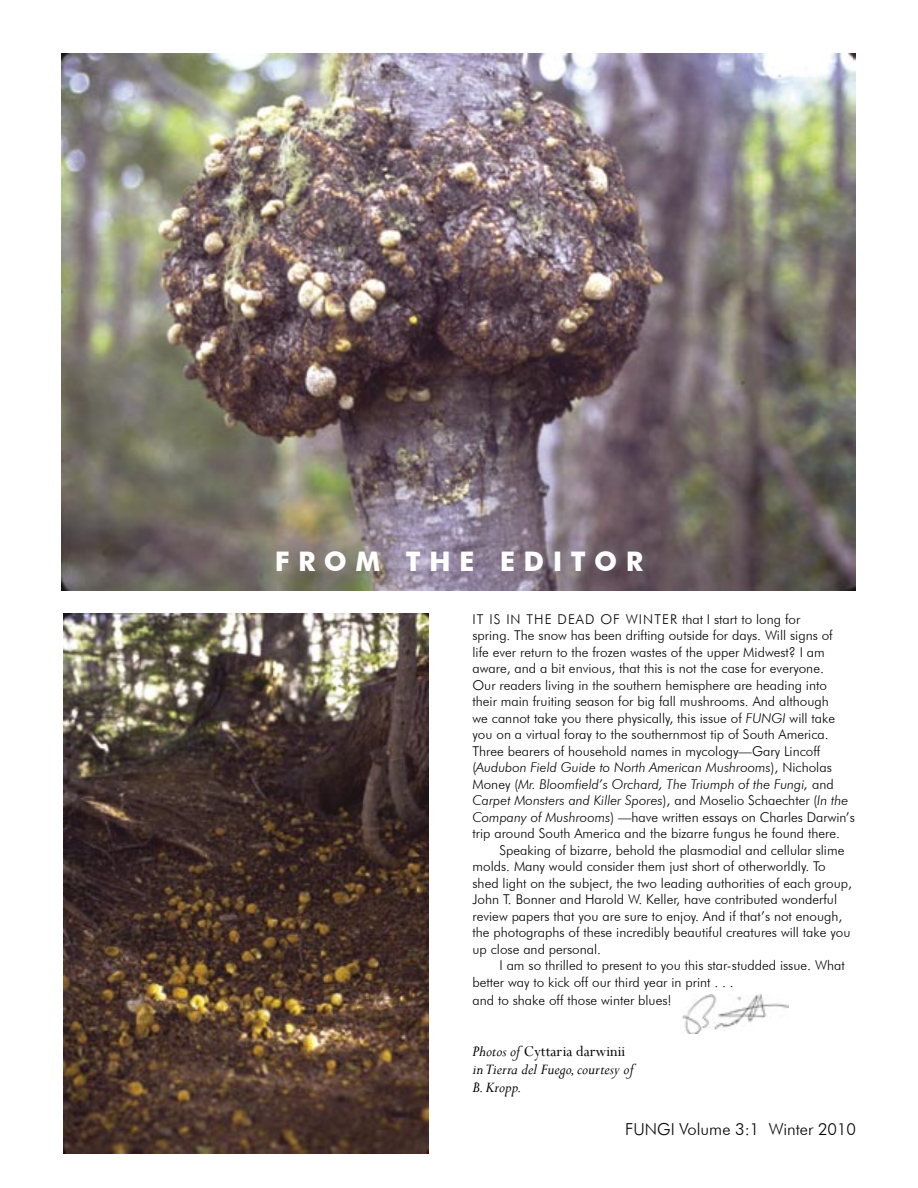
<style>
.page{position:relative;width:918px;height:1188px;background:#fff}
.page>*{position:absolute;margin:0;border:0;box-sizing:border-box;transform-origin:0 0}
.t1{font:700 27px "Futura BT";color:#fff}
.t2{font:italic 16.5px/18px "Perpetua";color:#000}
.t3{font:300 16.5px "Futura BT";color:#000}
.t4{font:300 13.5px/16.5px "Futura BT";color:#000}
.s1{font-style:italic}
.s2{font-style:normal}
</style>
<div class="page">
<img style="left:682px;top:995px;width:106px;height:38px">
<img style="left:61px;top:54px;width:794px;height:537px">
<img style="left:63px;top:614px;width:365px;height:540px">
<p class="t1" style="left:275px;top:545px;width:370px">F R O M T H E E D I T O R</p>
<p class="t4" style="left:472px;top:611px;width:384px">IT IS IN THE DEAD OF WINTER that I start to long for<br>spring. The snow has been drifting outside for days. Will signs of<br>life ever return to the frozen wastes of the upper Midwest? I am aware, and a bit envious, that this is not the case for everyone.<br>Our readers living in the southern hemisphere are heading into<br>their main fruiting season for big fall mushrooms. And although<br>we cannot take you there physically, this issue of <span class="s1">FUNGI</span> will take you on a virtual foray to the southernmost tip of South America.<br>Three bearers of household names in mycology—Gary Lincoff (<span class="s1">Audubon Field Guide to North American Mushrooms</span>), Nicholas Money (<span class="s1">Mr. Bloomfield’s Orchard, The Triumph of the Fungi,</span> and <span class="s1">Carpet Monsters and Killer Spores</span>), and Moselio Schaechter (<span class="s1">In the Company of Mushrooms</span>) —have written essays on Charles Darwin’s trip around South America and the bizarre fungus he found there.</p>
<p class="t4" style="left:472px;top:842px;width:381px;text-indent:27px">Speaking of bizarre, behold the plasmodial and cellular slime molds. Many would consider them just short of otherworldly. To shed light on the subject, the two leading authorities of each group, John T. Bonner and Harold W. Keller, have contributed wonderful review papers that you are sure to enjoy. And if that’s not enough, the photographs of these incredibly beautiful creatures will take you up close and personal.</p>
<p class="t4" style="left:472px;top:957px;width:374px;text-indent:27px">I am so thrilled to present to you this star-studded issue. What better way to kick off our third year in print . . .</p>
<p class="t4" style="left:472px;top:992px;width:201px">and to shake off those winter blues!</p>
<p class="t2" style="left:472px;top:1042px;width:163px">Photos of <span class="s2">Cyttaria darwinii </span>in Tierra del Fuego, courtesy of<br>B. Kropp.</p>
<p class="t3" style="left:625px;top:1119px;width:232px">FUNGI Volume 3:1 Winter 2010</p>
</div>
